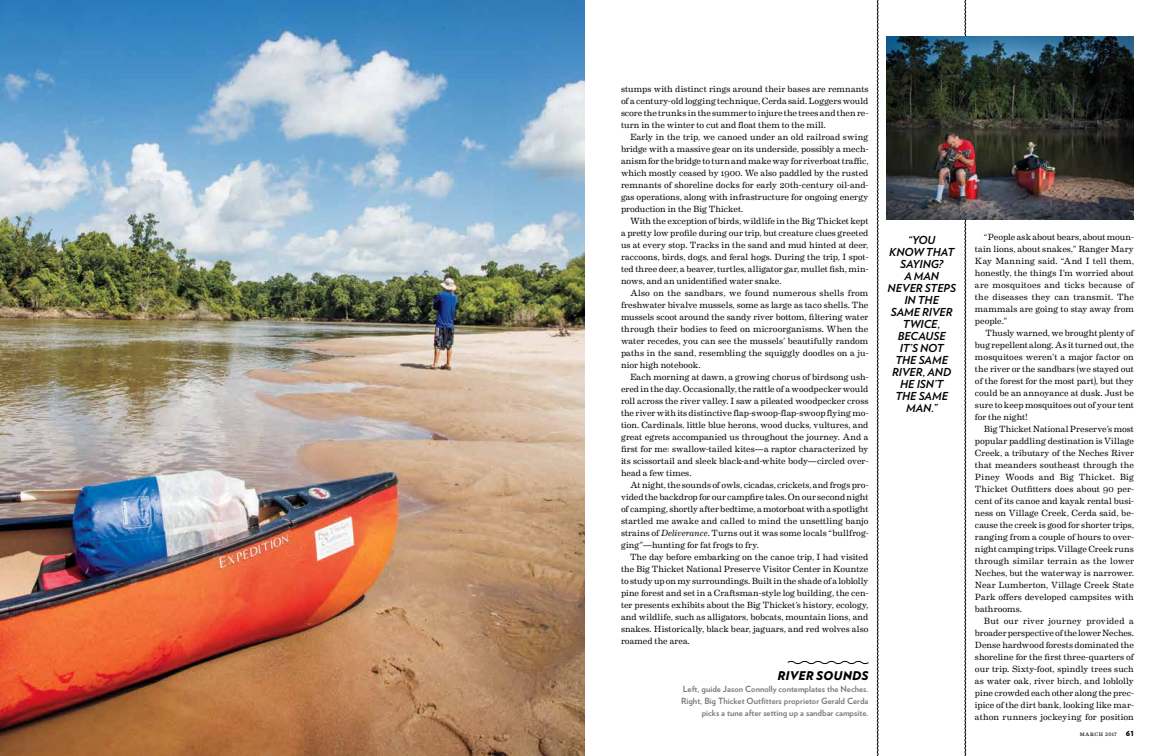
<style>
.page{position:relative;width:1170px;height:756px;background:#fff}
.page>*{position:absolute;margin:0;border:0;box-sizing:border-box;transform-origin:0 0}
.t1{font:italic 900 12px "Verlag";letter-spacing:.015em;color:#000}
.t2{font:italic 700 11px/12px "Verlag";color:#000;text-align:center}
.t3{font:9px/12px "Eames Century Modern";color:#000;text-align:justify}
.t4{font:700 8.5px/12px "Verlag";color:#75787c;text-align:right}
.t5{font:900 7px "Verlag";color:#000}
.t6{font:5px "Eames Century Modern";letter-spacing:.1em;color:#000}
.s1{font-style:italic}
</style>
<div class="page">
<img style="left:0;top:0;width:585px;height:756px">
<svg style="left:877px;top:0;width:2px;height:756px;background:#787878"></svg>
<svg style="left:964px;top:0;width:2px;height:756px"></svg>
<img style="left:886px;top:36px;width:248px;height:184px">
<svg style="left:787px;top:660px;width:82px;height:5px"></svg>
<p class="t3" style="left:621px;top:82px;width:249px">stumps with distinct rings around their bases are remnants of a century-old logging technique, Cerda said. Loggers would score the trunks in the summer to injure the trees and then re&shy;turn in the winter to cut and float them to the mill.</p>
<p class="t3" style="left:621px;top:130px;width:249px;text-indent:9px">Early in the trip, we canoed under an old railroad swing bridge with a massive gear on its underside, possibly a mech&shy;anism for the bridge to turn and make way for riverboat traffic, which mostly ceased by 1900. We also paddled by the rusted remnants of shoreline docks for early 20th-century oil-and&shy;gas operations, along with infrastructure for ongoing energy production in the Big Thicket.</p>
<p class="t3" style="left:621px;top:214px;width:249px;text-indent:9px">With the exception of birds, wildlife in the Big Thicket kept a pretty low profile during our trip, but creature clues greeted us at every stop. Tracks in the sand and mud hinted at deer, raccoons, birds, dogs, and feral hogs. During the trip, I spot&shy;ted three deer, a beaver, turtles, alligator gar, mullet fish, min&shy;nows, and an unidentified water snake.</p>
<p class="t3" style="left:621px;top:286px;width:249px;text-indent:9px">Also on the sandbars, we found numerous shells from freshwater bivalve mussels, some as large as taco shells. The mussels scoot around the sandy river bottom, filtering water through their bodies to feed on microorganisms. When the water recedes, you can see the mussels’ beautifully random paths in the sand, resembling the squiggly doodles on a ju&shy;nior high notebook.</p>
<p class="t3" style="left:621px;top:370px;width:249px;text-indent:9px">Each morning at dawn, a growing chorus of birdsong ush&shy;ered in the day. Occasionally, the rattle of a woodpecker would roll across the river valley. I saw a pileated woodpecker cross the river with its distinctive flap-swoop-flap-swoop flying mo&shy;tion. Cardinals, little blue herons, wood ducks, vultures, and great egrets accompanied us throughout the journey. And a first for me: swallow-tailed kites—a raptor characterized by its scissortail and sleek black-and-white body—circled over&shy;head a few times.</p>
<p class="t3" style="left:621px;top:478px;width:249px;text-indent:9px">At night, the sounds of owls, cicadas, crickets, and frogs pro&shy;vided the backdrop for our campfire tales. On our second night of camping, shortly after bedtime, a motorboat with a spotlight startled me awake and called to mind the unsettling banjo strains of <span class="s1">Deliverance</span>. Turns out it was some locals “bullfrog&shy;ging”—hunting for fat frogs to fry.</p>
<p class="t3" style="left:621px;top:550px;width:249px;text-indent:9px">The day before embarking on the canoe trip, I had visited the Big Thicket National Preserve Visitor Center in Kountze to study up on my surroundings. Built in the shade of a loblolly pine forest and set in a Craftsman-style log building, the cen&shy;ter presents exhibits about the Big Thicket’s history, ecology, and wildlife, such as alligators, bobcats, mountain lions, and snakes. Historically, black bear, jaguars, and red wolves also roamed the area.</p>
<h1 class="t1" style="left:778px;top:666px;width:92px">RIVER SOUNDS</h1>
<p class="t4" style="left:681px;top:682px;width:189px">Left, guide Jason Connolly contemplates the Neches.<br>Right, Big Thicket Outfitters proprietor Gerald Cerda picks a tune after setting up a sandbar campsite.</p>
<p class="t2" style="left:888px;top:233px;width:70px">“YOU<br>KNOW THAT<br>SAYING?<br>A MAN<br>NEVER STEPS<br>IN THE<br>SAME RIVER<br>TWICE,<br>BECAUSE<br>IT’S NOT<br>THE SAME<br>RIVER, AND<br>HE ISN’T<br>THE SAME<br>MAN.”</p>
<p class="t3" style="left:975px;top:230px;width:161px;text-indent:9px">“People ask about bears, about moun&shy;tain lions, about snakes,” Ranger Mary Kay Manning said. “And I tell them, honestly, the things I’m worried about are mosquitoes and ticks because of the diseases they can transmit. The mammals are going to stay away from people.”</p>
<p class="t3" style="left:975px;top:326px;width:161px;text-indent:11px">Thusly warned, we brought plenty of bug repellent along. As it turned out, the mosquitoes weren’t a major factor on the river or the sandbars (we stayed out of the forest for the most part), but they could be an annoyance at dusk. Just be sure to keep mosquitoes out of your tent for the night!</p>
<p class="t3" style="left:975px;top:422px;width:161px;text-indent:9px">Big Thicket National Preserve’s most popular paddling destination is Village Creek, a tributary of the Neches River that meanders southeast through the Piney Woods and Big Thicket. Big Thicket Outfitters does about 90 per&shy;cent of its canoe and kayak rental busi&shy;ness on Village Creek, Cerda said, be&shy;cause the creek is good for shorter trips, ranging from a couple of hours to over&shy;night camping trips. Village Creek runs through similar terrain as the lower Neches, but the waterway is narrower.<br>Near Lumberton, Village Creek State Park offers developed campsites with bathrooms.</p>
<p class="t3" style="left:975px;top:614px;width:161px;text-indent:9px">But our river journey provided a broader perspective of the lower Neches.<br>Dense hardwood forests dominated the shoreline for the first three-quarters of our trip. Sixty-foot, spindly trees such as water oak, river birch, and loblolly pine crowded each other along the prec&shy;ipice of the dirt bank, looking like mar&shy;athon runners jockeying for position</p>
<p class="t6" style="left:1080px;top:730px;width:39px">MARCH 2017</p>
<p class="t5" style="left:1126px;top:728px;width:10px">61</p>
</div>
